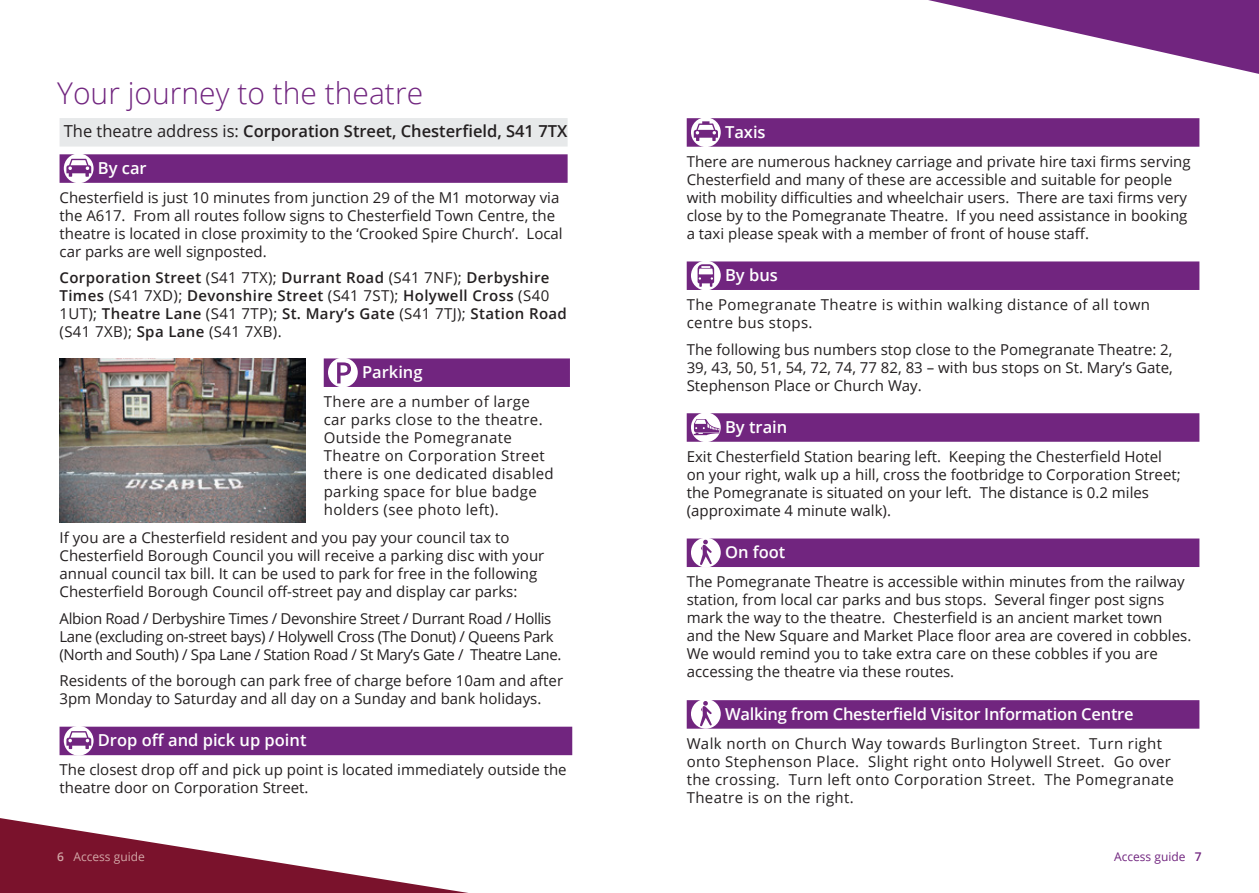
<style>
.page{position:relative;width:1259px;height:893px;background:#fff}
.page>*{position:absolute;margin:0;border:0;box-sizing:border-box;transform-origin:0 0}
._20_light_blue_subhe{font:300 30px "Open Sans";color:#71257f}
._11_regular_DARK_lin{font:600 16.5px "Open Sans";letter-spacing:-.01em;color:#fff}
._11_regular_grey_lin{font:600 16.5px "Open Sans";color:#231f20}
.open_10_4mm_space_af{font:15px/18px "Open Sans";color:#231f20}
.open_10_2mm_space_af{font:15px/18px "Open Sans";color:#231f20}
.open_10_2mm_space_af-2{font:15px/18px "Open Sans";letter-spacing:.025em;color:#231f20}
.open_10_4mm_space_af-2{font:600 15px/18px "Open Sans";letter-spacing:.025em;color:#231f20}
.open_10_2mm_space_af-3{font:15px/18px "Open Sans";letter-spacing:-.025em;color:#231f20}
.t1{font:12px "Open Sans";color:#d2a7a7}
.t2{font:12px "Open Sans";color:#71257f}
.s1{font-weight:400}
.s2{font-weight:600}
</style>
<div class="page">
<svg style="left:928px;top:0;width:331px;height:74px"></svg>
<svg style="left:0;top:818px;width:468px;height:75px"></svg>
<div style="left:60px;top:118px;width:507px;height:29px;background:#e7e9ea"></div>
<div style="left:60px;top:154px;width:507px;height:29px;background:#71257f"></div>
<svg style="left:64px;top:153px;width:30px;height:30px"></svg>
<svg style="left:66px;top:159px;width:25px;height:18px"></svg>
<div style="left:686px;top:118px;width:513px;height:29px;background:#71257f"></div>
<div style="left:686px;top:261px;width:513px;height:29px;background:#71257f"></div>
<div style="left:686px;top:413px;width:513px;height:29px;background:#71257f"></div>
<div style="left:686px;top:538px;width:513px;height:29px;background:#71257f"></div>
<div style="left:686px;top:700px;width:513px;height:29px;background:#71257f"></div>
<svg style="left:691px;top:117px;width:30px;height:30px"></svg>
<svg style="left:694px;top:121px;width:24px;height:20px"></svg>
<svg style="left:691px;top:261px;width:30px;height:29px"></svg>
<svg style="left:697px;top:264px;width:17px;height:23px"></svg>
<svg style="left:691px;top:412px;width:30px;height:30px"></svg>
<svg style="left:694px;top:419px;width:25px;height:16px"></svg>
<div style="left:691px;top:538px;width:30px;height:29px;background:#fff;border-radius:50%"></div>
<svg style="left:700px;top:540px;width:11px;height:25px"></svg>
<div style="left:691px;top:699px;width:30px;height:30px;background:#fff;border-radius:50%"></div>
<svg style="left:700px;top:701px;width:11px;height:25px"></svg>
<img style="left:60px;top:359px;width:246px;height:164px">
<div style="left:324px;top:358px;width:246px;height:29px;background:#71257f"></div>
<div style="left:328px;top:358px;width:30px;height:29px;background:#fff;border-radius:50%"></div>
<svg style="left:337px;top:362px;width:14px;height:21px"></svg>
<div style="left:60px;top:727px;width:512px;height:28px;background:#71257f"></div>
<svg style="left:64px;top:726px;width:30px;height:30px"></svg>
<svg style="left:66px;top:731px;width:25px;height:18px"></svg>
<p class="_20_light_blue_subhe" style="left:57px;top:73px;width:367px">Your journey to the theatre</p>
<p class="_11_regular_grey_lin" style="left:64px;top:120px;width:505px"><span class="s1">The theatre address is:</span> Corporation Street, Chesterfield, S41 7TX</p>
<p class="_11_regular_DARK_lin" style="left:98px;top:156px;width:50px">By car</p>
<p class="open_10_2mm_space_af" style="left:60px;top:188px;width:505px">Chesterfield is just 10 minutes from junction 29 of the M1 motorway via the A617. From all routes follow signs to Chesterfield Town Centre, the theatre is located in close proximity to the ‘Crooked Spire Church’. Local car parks are well signposted.</p>
<p class="open_10_4mm_space_af-2" style="left:60px;top:269px;width:509px">Corporation Street <span class="s1">(S41 7TX);</span> Durrant Road <span class="s1">(S41 7NF);</span> Derbyshire Times <span class="s1">(S41 7XD);</span> Devonshire Street <span class="s1">(S41 7ST);</span> Holywell Cross <span class="s1">(S40<br>1UT);</span> Theatre Lane <span class="s1">(S41 7TP);</span> St. Mary’s Gate <span class="s1">(S41 7TJ);</span> Station Road <span class="s1">(S41 7XB);</span> Spa Lane <span class="s1">(S41 7XB).</span></p>
<p class="_11_regular_DARK_lin" style="left:362px;top:360px;width:62px">Parking</p>
<p class="open_10_2mm_space_af-2" style="left:324px;top:392px;width:232px">There are a number of large car parks close to the theatre.<br>Outside the Pomegranate<br>Theatre on Corporation Street there is one dedicated disabled parking space for blue badge holders (see photo left).</p>
<p class="open_10_2mm_space_af" style="left:60px;top:528px;width:486px">If you are a Chesterfield resident and you pay your council tax to Chesterfield Borough Council you will receive a parking disc with your annual council tax bill. It can be used to park for free in the following Chesterfield Borough Council off-street pay and display car parks:</p>
<p class="open_10_2mm_space_af-3" style="left:60px;top:609px;width:503px">Albion Road / Derbyshire Times / Devonshire Street / Durrant Road / Hollis<br>Lane (excluding on-street bays) / Holywell Cross (The Donut) / Queens Park (North and South) / Spa Lane / Station Road / St Mary’s Gate / Theatre Lane.</p>
<p class="open_10_4mm_space_af" style="left:60px;top:671px;width:505px">Residents of the borough can park free of charge before 10am and after<br>3pm Monday to Saturday and all day on a Sunday and bank holidays.</p>
<p class="_11_regular_DARK_lin" style="left:98px;top:729px;width:210px">Drop off and pick up point</p>
<p class="open_10_2mm_space_af" style="left:60px;top:760px;width:508px">The closest drop off and pick up point is located immediately outside the theatre door on Corporation Street.</p>
<p class="_11_regular_DARK_lin" style="left:725px;top:120px;width:42px">Taxis</p>
<p class="open_10_4mm_space_af" style="left:686px;top:152px;width:505px">There are numerous hackney carriage and private hire taxi firms serving Chesterfield and many of these are accessible and suitable for people with mobility difficulties and wheelchair users. There are taxi firms very close by to the Pomegranate Theatre. If you need assistance in booking a taxi please speak with a member of front of house staff.</p>
<p class="_11_regular_DARK_lin" style="left:725px;top:264px;width:54px">By bus</p>
<p class="open_10_2mm_space_af-2" style="left:686px;top:295px;width:465px">The Pomegranate Theatre is within walking distance of all town centre bus stops.</p>
<p class="open_10_4mm_space_af" style="left:686px;top:340px;width:487px;text-align:justify">The following bus numbers stop close to the Pomegranate Theatre: 2, 39, 43, 50, 51, 54, 72, 74, 77 82, 83 – with bus stops on St. Mary’s Gate, Stephenson Place or Church Way.</p>
<p class="_11_regular_DARK_lin" style="left:725px;top:415px;width:64px">By train</p>
<p class="open_10_4mm_space_af" style="left:686px;top:447px;width:495px">Exit Chesterfield Station bearing left. Keeping the Chesterfield Hotel on your right, walk up a hill, cross the footbridge to Corporation Street; the Pomegranate is situated on your left. The distance is 0.2 miles (approximate 4 minute walk).</p>
<p class="_11_regular_DARK_lin" style="left:725px;top:541px;width:62px">On foot</p>
<p class="open_10_4mm_space_af" style="left:686px;top:572px;width:506px">The Pomegranate Theatre is accessible within minutes from the railway station, from local car parks and bus stops. Several finger post signs mark the way to the theatre. Chesterfield is an ancient market town and the New Square and Market Place floor area are covered in cobbles.<br>We would remind you to take extra care on these cobbles if you are accessing the theatre via these routes.</p>
<p class="_11_regular_DARK_lin" style="left:725px;top:702px;width:410px">Walking from Chesterfield Visitor Information Centre</p>
<p class="open_10_2mm_space_af-2" style="left:686px;top:734px;width:488px">Walk north on Church Way towards Burlington Street. Turn right onto Stephenson Place. Slight right onto Holywell Street. Go over the crossing. Turn left onto Corporation Street. The Pomegranate Theatre is on the right.</p>
<p class="t1" style="left:57px;top:849px;width:89px"><span class="s2">6</span> Access guide</p>
<p class="t2" style="left:1114px;top:849px;width:89px">Access guide <span class="s2">7</span></p>
</div>
